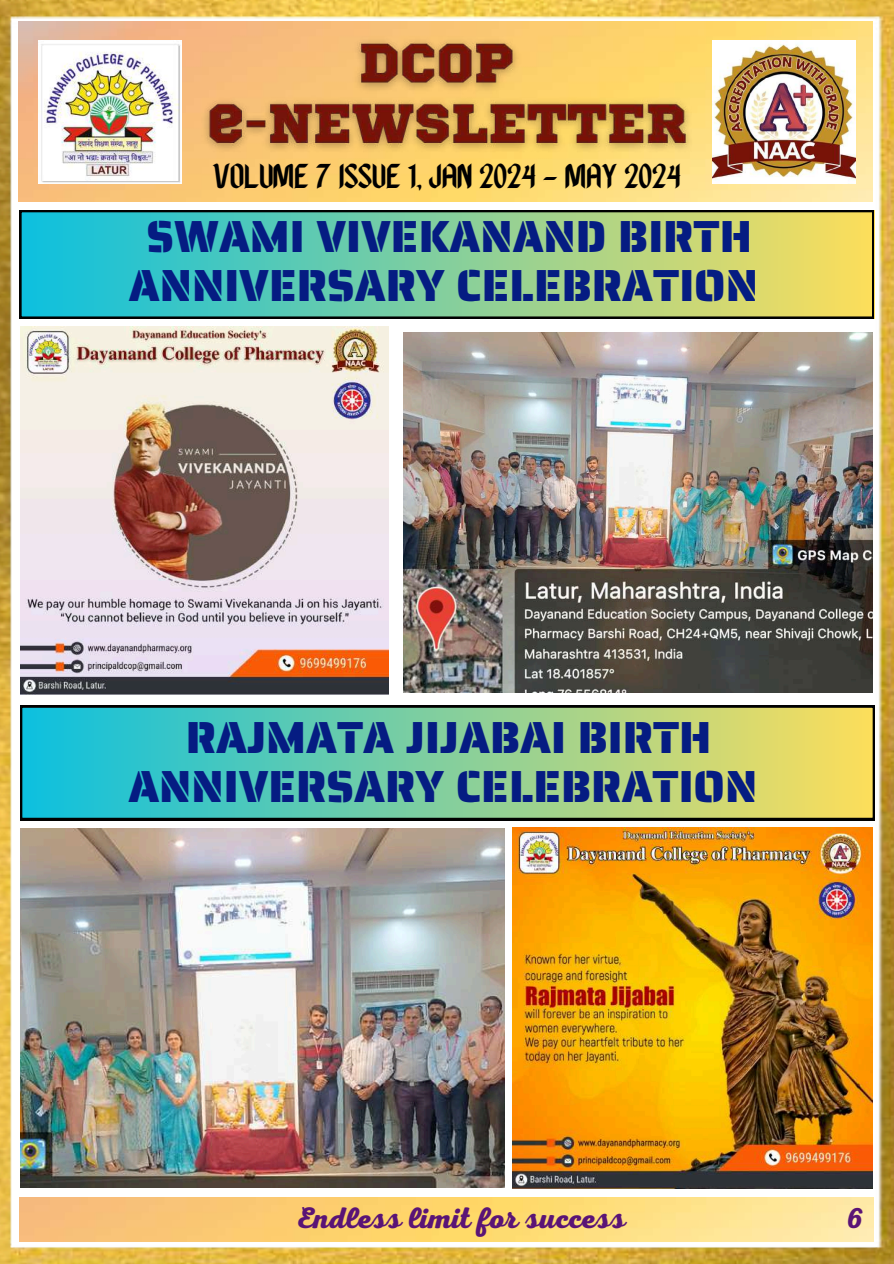
<style>
.page{position:relative;width:894px;height:1264px;background:#fff}
.page>*{position:absolute;margin:0;border:0;box-sizing:border-box;transform-origin:0 0}
.t1{font:45px/49.5px "Saira Stencil One";color:#051c82;text-align:center}
.t2{font:900 34.5px "Martires Pro";color:#000}
.t3{font:700 30px "Nexa Script";color:#5a1476}
</style>
<div class="page">
<img style="left:0;top:0;width:893px;height:1263px">
<img style="left:18px;top:22px;width:854px;height:180px">
<img style="left:19px;top:1197px;width:854px;height:44px">
<img style="left:38px;top:41px;width:143px;height:142px">
<img style="left:712px;top:41px;width:143px;height:142px">
<img style="left:195px;top:31px;width:505px;height:127px">
<svg style="left:19px;top:210px;width:854px;height:109px;background:#7dc495"></svg>
<svg style="left:20px;top:705px;width:854px;height:115px;background:#7ec595"></svg>
<img style="left:20px;top:326px;width:368px;height:368px">
<img style="left:512px;top:828px;width:360px;height:360px">
<img style="left:403px;top:332px;width:469px;height:360px">
<img style="left:20px;top:828px;width:484px;height:359px">
<p class="t2" style="left:212px;top:154px;width:470px">VOLUME 7 ISSUE 1, JAN 2024 - MAY 2024</p>
<p class="t1" style="left:129px;top:211px;width:630px">SWAMI VIVEKANAND BIRTH<br>ANNIVERSARY CELEBRATION</p>
<p class="t1" style="left:128px;top:712px;width:630px">RAJMATA JIJABAI BIRTH<br>ANNIVERSARY CELEBRATION</p>
<p class="t3" style="left:295px;top:1201px;width:332px">Endless limit for success</p>
<p class="t3" style="left:846px;top:1201px;width:18px">6</p>
</div>
